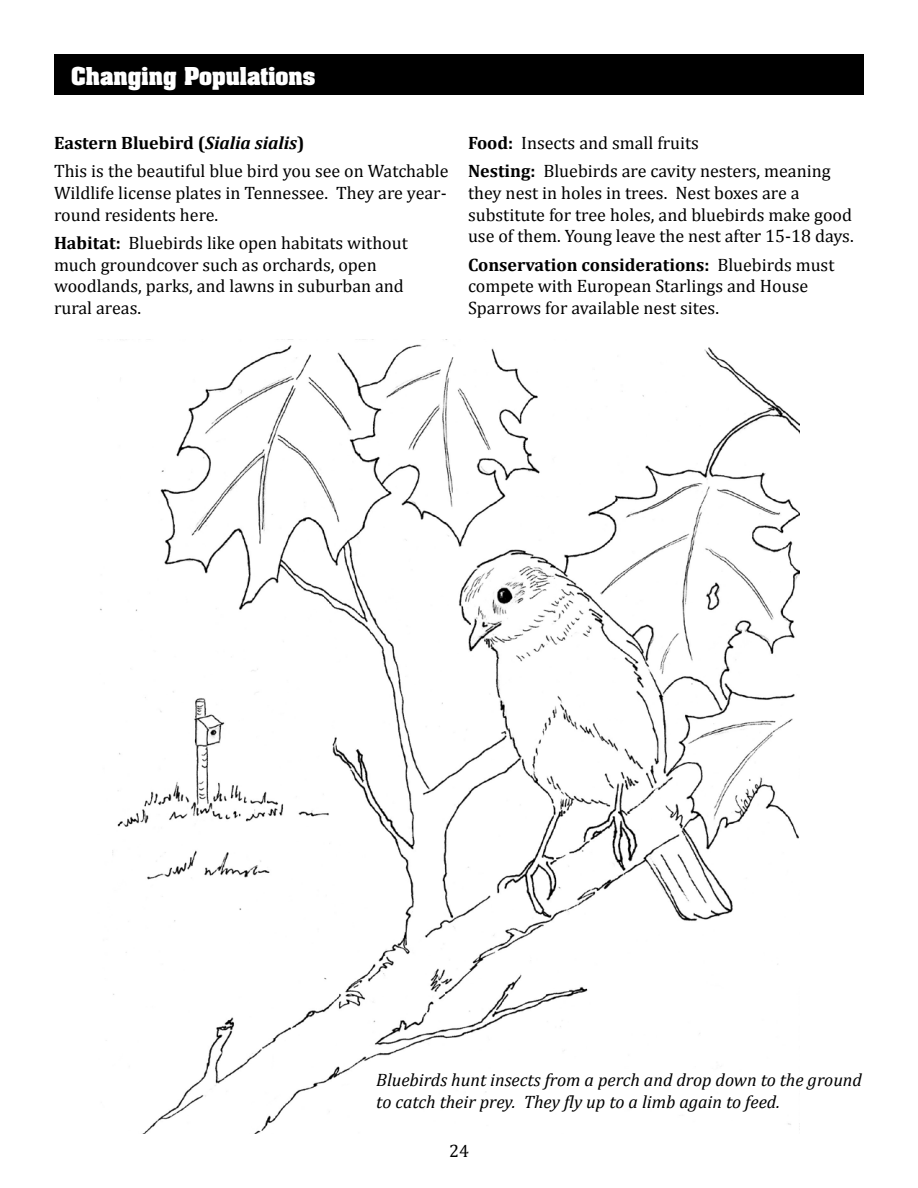
<style>
.page{position:relative;width:918px;height:1188px;background:#fff}
.page>*{position:absolute;margin:0;border:0;box-sizing:border-box;transform-origin:0 0}
.t1{font:700 21px "Aachen";color:#fff}
.t2{font:18px/21.6px "Cambria";color:#000}
.t3{font:italic 18px/21.6px "Cambria";color:#000}
.s1{font-weight:700}
.s2{font-weight:700;font-style:italic}
</style>
<div class="page">
<div style="left:54px;top:54px;width:810px;height:40px;background:#000"></div>
<img style="left:100px;top:339px;width:699px;height:795px">
<p class="t1" style="left:71px;top:61px;width:246px">Changing Populations</p>
<p class="t2" style="left:54px;top:129px;width:396px;line-height:28.3px"><span class="s1">Eastern Bluebird (</span><span class="s2">Sialia sialis</span><span class="s1">)<br></span>This is the beautiful blue bird you see on Watchable</p>
<p class="t2" style="left:54px;top:182px;width:394px">Wildlife license plates in Tennessee. They are year&shy;round residents here.</p>
<p class="t2" style="left:54px;top:232px;width:355px"><span class="s1">Habitat:</span> Bluebirds like open habitats without much groundcover such as orchards, open woodlands, parks, and lawns in suburban and rural areas.</p>
<p class="t2" style="left:468px;top:129px;width:364px;line-height:28.3px"><span class="s1">Food:</span> Insects and small fruits<br><span class="s1">Nesting:</span> Bluebirds are cavity nesters, meaning</p>
<p class="t2" style="left:468px;top:182px;width:387px">they nest in holes in trees. Nest boxes are a substitute for tree holes, and bluebirds make good use of them. Young leave the nest after 15-18 days.</p>
<p class="t2" style="left:468px;top:253px;width:368px"><span class="s1">Conservation considerations:</span> Bluebirds must compete with European Starlings and House<br>Sparrows for available nest sites.</p>
<p class="t3" style="left:376px;top:1069px;width:487px">Bluebirds hunt insects from a perch and drop down to the ground to catch their prey. They fly up to a limb again to feed.</p>
<p class="t2" style="left:449px;top:1140px;width:21px">24</p>
</div>
